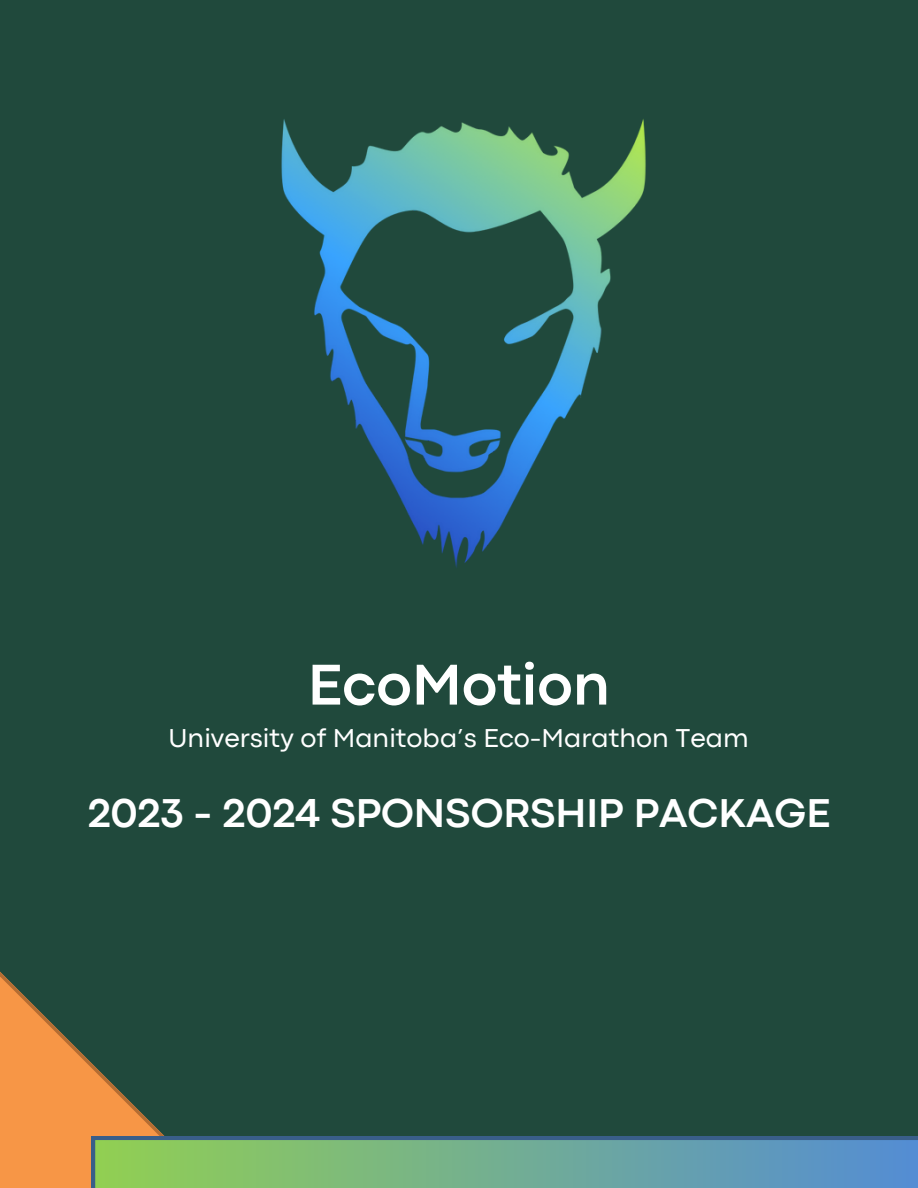
<style>
.page{position:relative;width:918px;height:1188px;background:#20493c}
.page>*{position:absolute;margin:0;border:0;box-sizing:border-box;transform-origin:0 0}
.t1{font:700 60px "Codec Pro";color:#fff}
.t2{font:700 42px "Codec Pro";color:#fff}
.t3{font:27px "Codec Pro";color:#fff}
</style>
<div class="page">
<img style="left:281px;top:119px;width:365px;height:449px">
<svg style="left:0;top:972px;width:216px;height:216px"></svg>
<svg style="left:92px;top:1137px;width:826px;height:51px;background:#6ea892"></svg>
<p class="t1" style="left:308px;top:663px;width:304px">EcoMotion</p>
<p class="t3" style="left:169px;top:729px;width:582px">University of Manitoba’s Eco-Marathon Team</p>
<p class="t2" style="left:88px;top:798px;width:744px">2023 - 2024 SPONSORSHIP PACKAGE</p>
</div>
